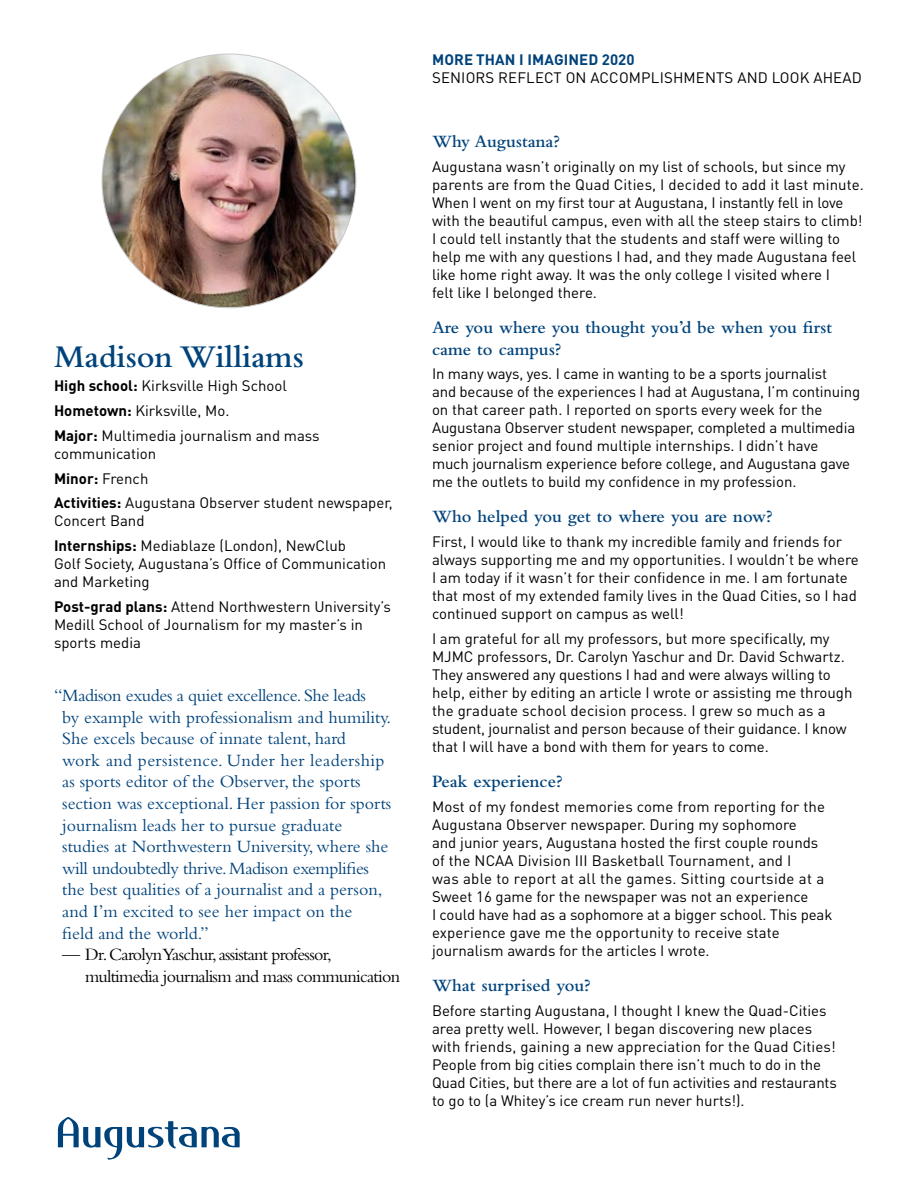
<style>
.page{position:relative;width:918px;height:1188px;background:#fff}
.page>*{position:absolute;margin:0;border:0;box-sizing:border-box;transform-origin:0 0}
.t1{font:600 33px "Bembo Std";color:#00437b}
.t2{font:18px/21.6px "Bembo Std";color:#00437b}
.t3{font:600 18px/21.6px "Bembo Std";color:#00437b}
.t4{font:18px/21.6px "Bembo Std";letter-spacing:-.04em;color:#000}
.t5{font:15px/18px "DINOT";color:#000}
.t6{font:700 15px "DINOT";letter-spacing:.01em;color:#00437b}
.s1{font-weight:700}
</style>
<div class="page">
<svg style="left:58px;top:1117px;width:182px;height:43px"></svg>
<img style="left:102px;top:54px;width:254px;height:253px">
<h1 class="t1" style="left:54px;top:338px;width:252px">Madison Williams</h1>
<p class="t5" style="left:54px;top:373px;width:267px;line-height:24.8px"><span class="s1">High school:</span> Kirksville High School<br><span class="s1">Hometown:</span> Kirksville, Mo.<br><span class="s1">Major:</span> Multimedia journalism and mass</p>
<p class="t5" style="left:54px;top:441px;width:340px;line-height:24.8px">communication<br><span class="s1">Minor:</span> French<br><span class="s1">Activities:</span> Augustana Observer student newspaper,</p>
<p class="t5" style="left:54px;top:508px;width:294px;line-height:24.8px">Concert Band<br><span class="s1">Internships:</span> Mediablaze (London), NewClub</p>
<p class="t5" style="left:54px;top:554px;width:334px">Golf Society, Augustana’s Office of Communication and Marketing</p>
<p class="t5" style="left:54px;top:597px;width:338px"><span class="s1">Post-grad plans:</span> Attend Northwestern University’s<br>Medill School of Journalism for my master’s in sports media</p>
<p class="t2" style="left:62px;top:684px;width:331px;text-indent:-8px">“Madison exudes a quiet excellence. She leads<br>by example with professionalism and humility.<br>She excels because of innate talent, hard<br>work and persistence. Under her leadership as sports editor of the Observer, the sports section was exceptional. Her passion for sports journalism leads her to pursue graduate studies at Northwestern University, where she will undoubtedly thrive. Madison exemplifies the best qualities of a journalist and a person, and I’m excited to see her impact on the<br>field and the world.”</p>
<p class="t4" style="left:85px;top:943px;width:316px;text-indent:-23px">— Dr. Carolyn Yaschur, assistant professor, multimedia journalism and mass communication</p>
<p class="t6" style="left:432px;top:50px;width:204px">MORE THAN I IMAGINED 2020</p>
<p class="t5" style="left:432px;top:68px;width:431px">SENIORS REFLECT ON ACCOMPLISHMENTS AND LOOK AHEAD</p>
<p class="t3" style="left:432px;top:131px;width:129px">Why Augustana?</p>
<p class="t5" style="left:432px;top:157px;width:434px">Augustana wasn’t originally on my list of schools, but since my parents are from the Quad Cities, I decided to add it last minute.<br>When I went on my first tour at Augustana, I instantly fell in love with the beautiful campus, even with all the steep stairs to climb!<br>I could tell instantly that the students and staff were willing to help me with any questions I had, and they made Augustana feel like home right away. It was the only college I visited where I<br>felt like I belonged there.</p>
<p class="t3" style="left:432px;top:317px;width:402px">Are you where you thought you’d be when you first came to campus?</p>
<p class="t5" style="left:432px;top:364px;width:430px">In many ways, yes. I came in wanting to be a sports journalist<br>and because of the experiences I had at Augustana, I’m continuing on that career path. I reported on sports every week for the Augustana Observer student newspaper, completed a multimedia senior project and found multiple internships. I didn’t have<br>much journalism experience before college, and Augustana gave me the outlets to build my confidence in my profession.</p>
<p class="t3" style="left:432px;top:506px;width:342px">Who helped you get to where you are now?</p>
<p class="t5" style="left:432px;top:532px;width:428px">First, I would like to thank my incredible family and friends for always supporting me and my opportunities. I wouldn’t be where I am today if it wasn’t for their confidence in me. I am fortunate that most of my extended family lives in the Quad Cities, so I had continued support on campus as well!</p>
<p class="t5" style="left:432px;top:629px;width:422px">I am grateful for all my professors, but more specifically, my MJMC professors, Dr. Carolyn Yaschur and Dr. David Schwartz.<br>They answered any questions I had and were always willing to help, either by editing an article I wrote or assisting me through the graduate school decision process. I grew so much as a student, journalist and person because of their guidance. I know that I will have a bond with them for years to come.</p>
<p class="t3" style="left:432px;top:771px;width:132px">Peak experience?</p>
<p class="t5" style="left:432px;top:797px;width:402px">Most of my fondest memories come from reporting for the Augustana Observer newspaper. During my sophomore<br>and junior years, Augustana hosted the first couple rounds of the NCAA Division III Basketball Tournament, and I<br>was able to report at all the games. Sitting courtside at a Sweet 16 game for the newspaper was not an experience<br>I could have had as a sophomore at a bigger school. This peak experience gave me the opportunity to receive state journalism awards for the articles I wrote.</p>
<p class="t3" style="left:432px;top:974px;width:160px">What surprised you?</p>
<p class="t5" style="left:432px;top:1001px;width:406px">Before starting Augustana, I thought I knew the Quad-Cities area pretty well. However, I began discovering new places with friends, gaining a new appreciation for the Quad Cities!<br>People from big cities complain there isn’t much to do in the Quad Cities, but there are a lot of fun activities and restaurants to go to (a Whitey’s ice cream run never hurts!).</p>
</div>
